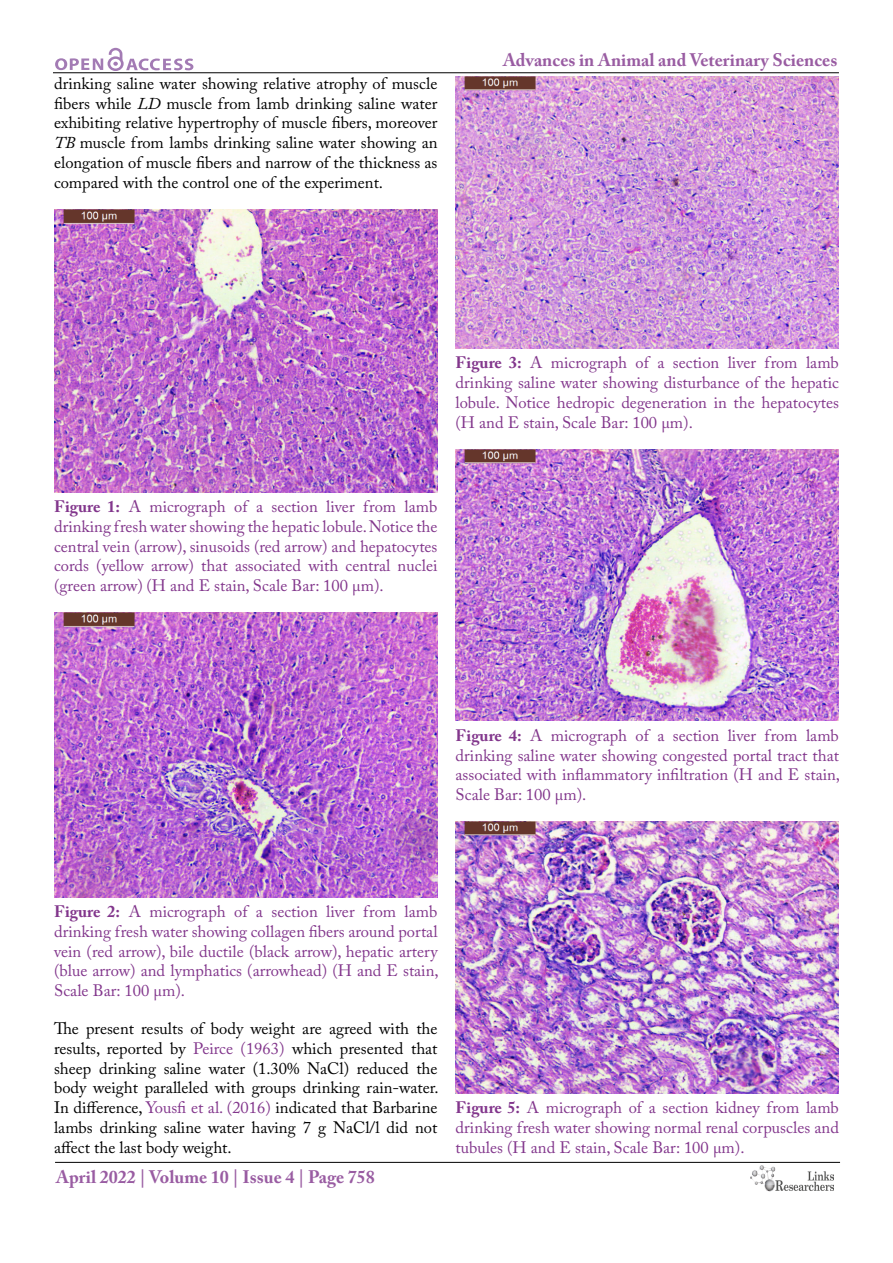
<style>
.page{position:relative;width:893px;height:1263px;background:#fff}
.page>*{position:absolute;margin:0;border:0;box-sizing:border-box;transform-origin:0 0}
.t1{font:700 18px "Adobe Caslon Pro";color:#995ca2}
.t2{font:16.5px/19.8px "Adobe Caslon Pro";color:#82368c;text-align:justify}
.t3{font:16.5px/19.8px "Adobe Caslon Pro";color:#000;text-align:justify}
.s1{font-style:italic}
.s2{font-weight:700}
.s3{color:#82368c}
</style>
<div class="page">
<hr style="left:53px;top:72px;width:786px;height:1px;background:#000">
<hr style="left:55px;top:1162px;width:785px;height:1px;background:#000">
<svg style="left:55px;top:48px;width:138px;height:23px"></svg>
<img style="left:750px;top:1166px;width:83px;height:26px">
<img style="left:54px;top:209px;width:383px;height:283px">
<img style="left:54px;top:612px;width:383px;height:285px">
<img style="left:455px;top:77px;width:384px;height:272px">
<img style="left:455px;top:449px;width:384px;height:272px">
<img style="left:455px;top:821px;width:384px;height:272px">
<p class="t3" style="left:54px;top:73px;width:385px">drinking saline water showing relative atrophy of muscle fibers while <span class="s1">LD</span> muscle from lamb drinking saline water exhibiting relative hypertrophy of muscle fibers, moreover <span class="s1">TB</span> muscle from lambs drinking saline water showing an elongation of muscle fibers and narrow of the thickness as compared with the control one of the experiment.</p>
<p class="t1" style="left:503px;top:50px;width:336px">Advances in Animal and Veterinary Sciences</p>
<p class="t2" style="left:455px;top:353px;width:385px"><span class="s2">Figure 3:</span> A micrograph of a section liver from lamb drinking saline water showing disturbance of the hepatic lobule. Notice hedropic degeneration in the hepatocytes (H and E stain, Scale Bar: 100 µm).</p>
<p class="t2" style="left:54px;top:496px;width:385px"><span class="s2">Figure 1:</span> A micrograph of a section liver from lamb drinking fresh water showing the hepatic lobule. Notice the central vein (arrow), sinusoids (red arrow) and hepatocytes cords (yellow arrow) that associated with central nuclei (green arrow) (H and E stain, Scale Bar: 100 µm).</p>
<p class="t2" style="left:455px;top:725px;width:386px"><span class="s2">Figure 4:</span> A micrograph of a section liver from lamb drinking saline water showing congested portal tract that associated with inflammatory infiltration (H and E stain, Scale Bar: 100 µm).</p>
<p class="t2" style="left:54px;top:901px;width:386px"><span class="s2">Figure 2:</span> A micrograph of a section liver from lamb drinking fresh water showing collagen fibers around portal vein (red arrow), bile ductile (black arrow), hepatic artery (blue arrow) and lymphatics (arrowhead) (H and E stain, Scale Bar: 100 µm).</p>
<p class="t3" style="left:54px;top:1018px;width:386px">The present results of body weight are agreed with the results, reported by <span class="s3">Peirce (1963)</span> which presented that sheep drinking saline water (1.30% NaCl) reduced the body weight paralleled with groups drinking rain-water.<br>In difference, <span class="s3">Yousfi et al. (2016)</span> indicated that Barbarine lambs drinking saline water having 7 g NaCl/l did not affect the last body weight.</p>
<p class="t1" style="left:56px;top:1166px;width:320px">April 2022 | Volume 10 | Issue 4 | Page 758</p>
<p class="t2" style="left:455px;top:1098px;width:385px"><span class="s2">Figure 5:</span> A micrograph of a section kidney from lamb drinking fresh water showing normal renal corpuscles and tubules (H and E stain, Scale Bar: 100 µm).</p>
</div>
